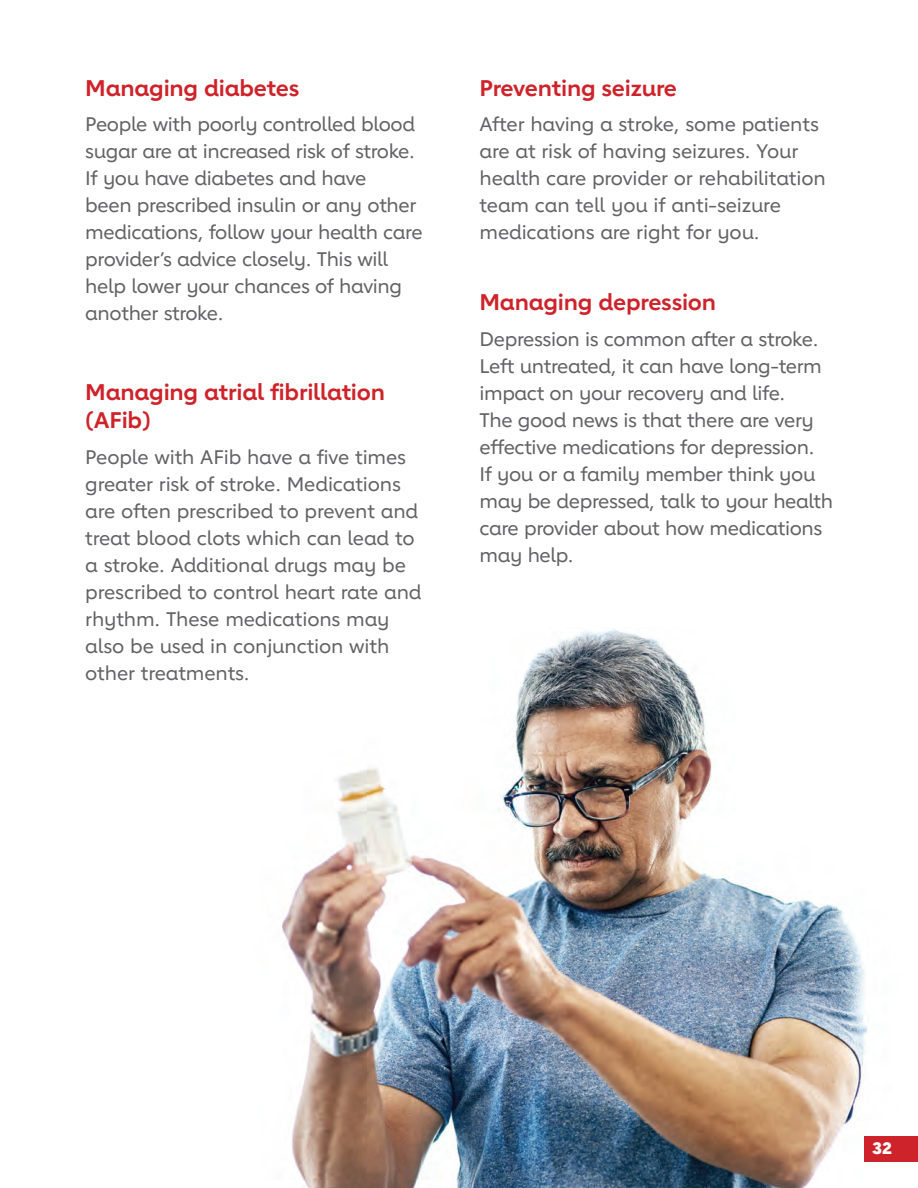
<style>
.page{position:relative;width:918px;height:1188px;background:#fff}
.page>*{position:absolute;margin:0;border:0;box-sizing:border-box;transform-origin:0 0}
.Paragraph_Title_-_2{font:700 22.5px/28.5px "Lub Dub";letter-spacing:-.01em;color:#ce232a}
.Body_Copy{font:500 19.5px/27px "Lub Dub";letter-spacing:-.02em;color:#636366}
.t1{font:800 16.5px "Lub Dub";color:#fff}
</style>
<div class="page">
<img style="left:282px;top:629px;width:586px;height:559px">
<div style="left:864px;top:1136px;width:54px;height:26px;background:#ce232a"></div>
<h4 class="Paragraph_Title_-_2" style="left:85px;top:73px;width:216px">Managing diabetes</h4>
<p class="Body_Copy" style="left:85px;top:111px;width:339px">People with poorly controlled blood sugar are at increased risk of stroke.<br>If you have diabetes and have<br>been prescribed insulin or any other medications, follow your health care provider’s advice closely. This will help lower your chances of having another stroke.</p>
<h4 class="Paragraph_Title_-_2" style="left:85px;top:377px;width:301px">Managing atrial fibrillation (AFib)</h4>
<p class="Body_Copy" style="left:85px;top:443px;width:338px">People with AFib have a five times greater risk of stroke. Medications are often prescribed to prevent and treat blood clots which can lead to a stroke. Additional drugs may be prescribed to control heart rate and rhythm. These medications may also be used in conjunction with other treatments.</p>
<h4 class="Paragraph_Title_-_2" style="left:480px;top:73px;width:199px">Preventing seizure</h4>
<p class="Body_Copy" style="left:480px;top:111px;width:348px">After having a stroke, some patients are at risk of having seizures. Your health care provider or rehabilitation team can tell you if anti-seizure medications are right for you.</p>
<h4 class="Paragraph_Title_-_2" style="left:480px;top:287px;width:238px">Managing depression</h4>
<p class="Body_Copy" style="left:480px;top:325px;width:355px">Depression is common after a stroke.<br>Left untreated, it can have long-term impact on your recovery and life.<br>The good news is that there are very effective medications for depression.<br>If you or a family member think you may be depressed, talk to your health care provider about how medications may help.</p>
<p class="t1" style="left:872px;top:1138px;width:21px">32</p>
</div>
